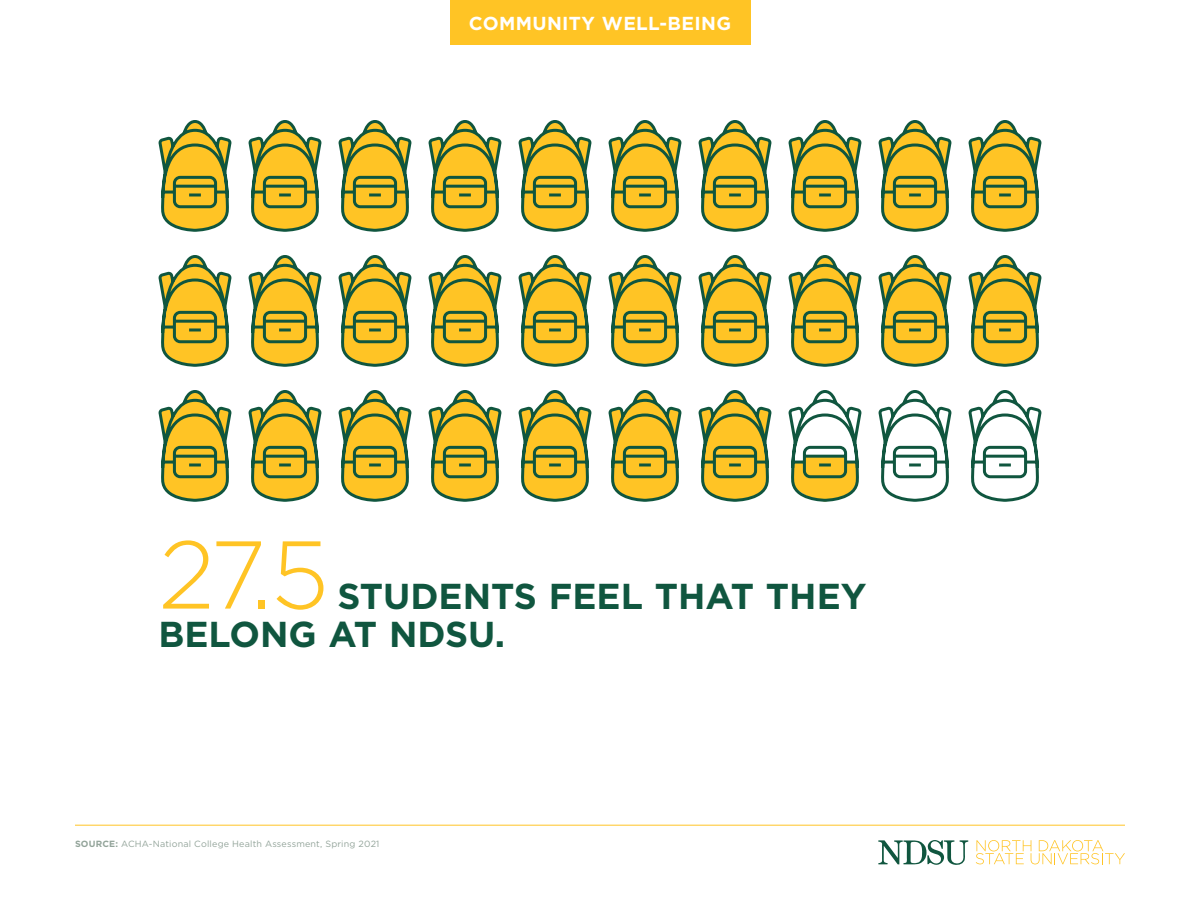
<style>
.page{position:relative;width:1200px;height:900px;background:#fff}
.page>*{position:absolute;margin:0;border:0;box-sizing:border-box;transform-origin:0 0}
.t1{font:300 96px "Gotham";color:#ffc425}
.t2{font:700 36px/38.5px "Gotham";color:#10563f}
.t3{font:700 18.75px "Gotham";letter-spacing:.02em;color:#fff}
.t4{font:9px "Gotham";letter-spacing:.02em;color:#93a49a}
.s1{font-weight:700}
</style>
<div class="page">
<div style="left:450px;top:0;width:300px;height:45px;background:#ffc425"></div>
<svg style="left:878px;top:840px;width:90px;height:25px"></svg>
<svg style="left:976px;top:840px;width:149px;height:24px"></svg>
<hr style="left:75px;top:825px;width:1050px;height:1px;background:#ffc425">
<svg style="left:878px;top:390px;width:74px;height:112px"></svg>
<svg style="left:968px;top:390px;width:74px;height:112px"></svg>
<svg style="left:338px;top:120px;width:74px;height:112px"></svg>
<svg style="left:338px;top:255px;width:74px;height:112px"></svg>
<svg style="left:338px;top:390px;width:74px;height:112px"></svg>
<svg style="left:428px;top:120px;width:74px;height:112px"></svg>
<svg style="left:428px;top:255px;width:74px;height:112px"></svg>
<svg style="left:428px;top:390px;width:74px;height:112px"></svg>
<svg style="left:518px;top:120px;width:74px;height:112px"></svg>
<svg style="left:518px;top:255px;width:74px;height:112px"></svg>
<svg style="left:518px;top:390px;width:74px;height:112px"></svg>
<svg style="left:608px;top:120px;width:74px;height:112px"></svg>
<svg style="left:608px;top:255px;width:74px;height:112px"></svg>
<svg style="left:608px;top:390px;width:74px;height:112px"></svg>
<svg style="left:698px;top:120px;width:74px;height:112px"></svg>
<svg style="left:698px;top:255px;width:74px;height:112px"></svg>
<svg style="left:698px;top:390px;width:74px;height:112px"></svg>
<svg style="left:788px;top:120px;width:74px;height:112px"></svg>
<svg style="left:788px;top:255px;width:74px;height:112px"></svg>
<svg style="left:878px;top:120px;width:74px;height:112px"></svg>
<svg style="left:878px;top:255px;width:74px;height:112px"></svg>
<svg style="left:968px;top:120px;width:74px;height:112px"></svg>
<svg style="left:968px;top:255px;width:74px;height:112px"></svg>
<svg style="left:248px;top:120px;width:74px;height:112px"></svg>
<svg style="left:248px;top:255px;width:74px;height:112px"></svg>
<svg style="left:248px;top:390px;width:74px;height:112px"></svg>
<svg style="left:158px;top:120px;width:74px;height:112px"></svg>
<svg style="left:158px;top:255px;width:74px;height:112px"></svg>
<svg style="left:158px;top:390px;width:74px;height:112px"></svg>
<svg style="left:788px;top:390px;width:74px;height:112px"></svg>
<h3 class="t3" style="left:469px;top:11px;width:264px">COMMUNITY WELL-BEING</h3>
<h1 class="t1" style="left:159px;top:514px;width:172px">27.5</h1>
<h2 class="t2" style="left:159px;top:576px;width:710px;text-indent:179px">STUDENTS FEEL THAT THEY<br>BELONG AT NDSU.</h2>
<p class="t4" style="left:75px;top:838px;width:306px"><span class="s1">SOURCE:</span> ACHA-National College Health Assessment, Spring 2021</p>
</div>
